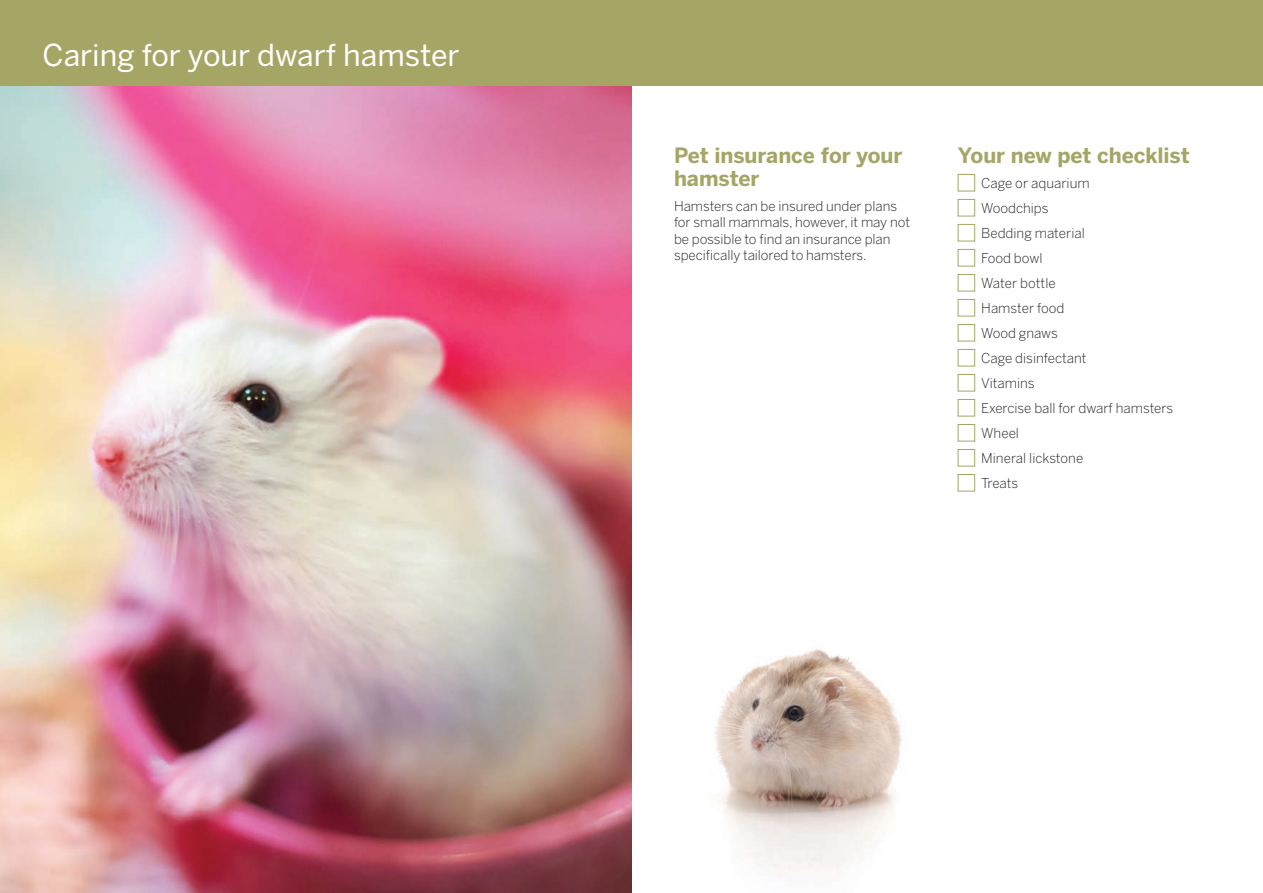
<style>
.page{position:relative;width:1263px;height:893px;background:#fff}
.page>*{position:absolute;margin:0;border:0;box-sizing:border-box;transform-origin:0 0}
.t1{font:30px "Benton Sans";color:#fff}
.t2{font:700 21px/22.5px "Benton Sans";letter-spacing:-.005em;color:#a5a566}
.t3{font:300 13.5px/25px "Benton Sans";letter-spacing:-.005em;color:#231f20}
</style>
<div class="page">
<img style="left:713px;top:649px;width:189px;height:226px">
<img style="left:0;top:85px;width:631px;height:808px">
<div style="left:958px;top:174px;width:17px;height:17px;border:1px solid #a5a566"></div>
<div style="left:958px;top:199px;width:17px;height:17px;border:1px solid #a5a566"></div>
<div style="left:958px;top:224px;width:17px;height:17px;border:1px solid #a5a566"></div>
<div style="left:958px;top:249px;width:17px;height:17px;border:1px solid #a5a566"></div>
<div style="left:958px;top:274px;width:17px;height:17px;border:1px solid #a5a566"></div>
<div style="left:958px;top:299px;width:17px;height:17px;border:1px solid #a5a566"></div>
<div style="left:958px;top:324px;width:17px;height:17px;border:1px solid #a5a566"></div>
<div style="left:958px;top:349px;width:17px;height:17px;border:1px solid #a5a566"></div>
<div style="left:958px;top:374px;width:17px;height:17px;border:1px solid #a5a566"></div>
<div style="left:958px;top:399px;width:17px;height:17px;border:1px solid #a5a566"></div>
<div style="left:958px;top:424px;width:17px;height:17px;border:1px solid #a5a566"></div>
<div style="left:958px;top:449px;width:17px;height:17px;border:1px solid #a5a566"></div>
<div style="left:958px;top:474px;width:17px;height:17px;border:1px solid #a5a566"></div>
<div style="left:0;top:0;width:1263px;height:85px;background:#a5a566"></div>
<h1 class="t1" style="left:43px;top:37px;width:419px">Caring for your dwarf hamster</h1>
<h2 class="t2" style="left:674px;top:145px;width:230px">Pet insurance for your hamster</h2>
<p class="t3" style="left:674px;top:198px;width:238px;line-height:16.5px">Hamsters can be insured under plans for small mammals, however, it may not be possible to find an insurance plan specifically tailored to hamsters.</p>
<h2 class="t2" style="left:958px;top:145px;width:233px">Your new pet checklist</h2>
<p class="t3" style="left:981px;top:171px;width:194px">Cage or aquarium<br>Woodchips<br>Bedding material<br>Food bowl<br>Water bottle<br>Hamster food<br>Wood gnaws<br>Cage disinfectant<br>Vitamins<br>Exercise ball for dwarf hamsters<br>Wheel<br>Mineral lickstone<br>Treats</p>
</div>
